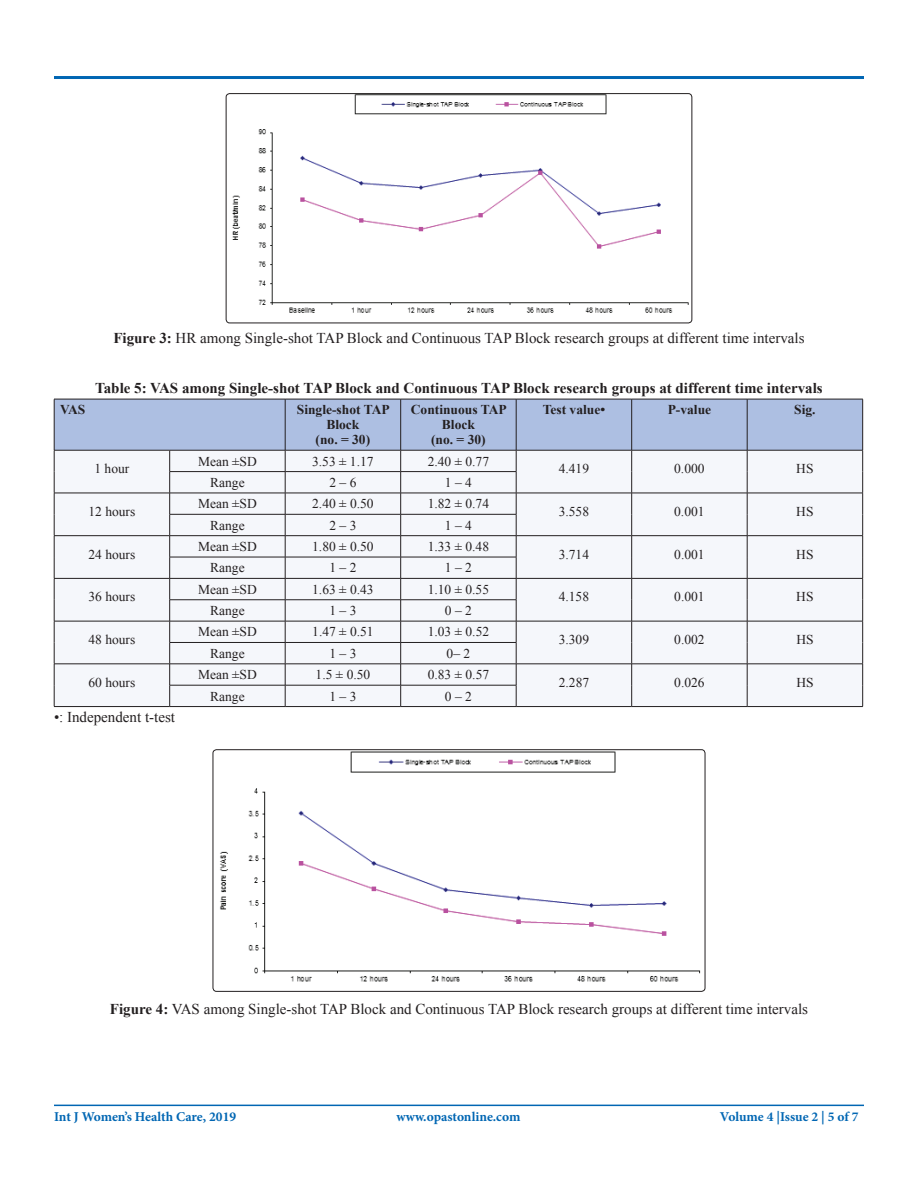
<style>
.page{position:relative;width:918px;height:1188px;background:#fff}
.page>*{position:absolute;margin:0;border:0;box-sizing:border-box;transform-origin:0 0}
.t1{font:15px "Times New Roman";color:#231f20}
.t2{font:700 15px "Times New Roman";color:#231f20}
.t3{font:13.5px "Times New Roman";color:#231f20}
.t4{font:700 13.5px/15px "Times New Roman";color:#231f20;text-align:center}
.t5{font:700 13.5px "Minion Pro";color:#0166b3}
.s1{font-weight:700}
</style>
<div class="page">
<hr style="left:54px;top:76px;width:810px;height:3px;background:#0166b3">
<hr style="left:54px;top:1105px;width:810px;height:1px;background:#0166b3">
<svg style="left:54px;top:399px;width:809px;height:307px"></svg>
<hr style="left:54px;top:706px;width:116px;height:1px;background:#231f20">
<hr style="left:170px;top:706px;width:115px;height:1px;background:#231f20">
<hr style="left:285px;top:706px;width:116px;height:1px;background:#231f20">
<hr style="left:401px;top:706px;width:115px;height:1px;background:#231f20">
<hr style="left:516px;top:706px;width:116px;height:1px;background:#231f20">
<hr style="left:632px;top:706px;width:115px;height:1px;background:#231f20">
<hr style="left:747px;top:706px;width:116px;height:1px;background:#231f20">
<img style="left:226px;top:94px;width:466px;height:229px">
<div style="left:226px;top:93px;width:466px;height:230px;border:1px solid #231f20;border-radius:4px"></div>
<img style="left:213px;top:750px;width:492px;height:241px">
<div style="left:213px;top:750px;width:492px;height:242px;border:1px solid #231f20;border-radius:4px"></div>
<p class="t1" style="left:113px;top:328px;width:693px"><span class="s1">Figure 3:</span> HR among Single-shot TAP Block and Continuous TAP Block research groups at different time intervals</p>
<p class="t2" style="left:95px;top:378px;width:729px">Table 5: VAS among Single-shot TAP Block and Continuous TAP Block research groups at different time intervals</p>
<p class="t4" style="left:60px;top:402px;width:27px">VAS</p>
<p class="t4" style="left:297px;top:402px;width:94px">Single-shot TAP<br>Block<br>(no. = 30)</p>
<p class="t4" style="left:411px;top:402px;width:97px">Continuous TAP<br>Block<br>(no. = 30)</p>
<p class="t4" style="left:543px;top:402px;width:64px">Test value•</p>
<p class="t4" style="left:668px;top:402px;width:45px">P-value</p>
<p class="t4" style="left:794px;top:402px;width:23px">Sig.</p>
<p class="t3" style="left:94px;top:459px;width:36px">1 hour</p>
<p class="t3" style="left:198px;top:452px;width:60px">Mean ±SD</p>
<p class="t3" style="left:312px;top:452px;width:63px">3.53 ± 1.17</p>
<p class="t3" style="left:428px;top:452px;width:63px">2.40 ± 0.77</p>
<p class="t3" style="left:559px;top:459px;width:32px">4.419</p>
<p class="t3" style="left:674px;top:459px;width:32px">0.000</p>
<p class="t3" style="left:796px;top:459px;width:19px">HS</p>
<p class="t3" style="left:210px;top:473px;width:36px">Range</p>
<p class="t3" style="left:329px;top:473px;width:28px">2 – 6</p>
<p class="t3" style="left:445px;top:473px;width:28px">1 – 4</p>
<p class="t3" style="left:88px;top:502px;width:48px">12 hours</p>
<p class="t3" style="left:198px;top:495px;width:60px">Mean ±SD</p>
<p class="t3" style="left:312px;top:495px;width:63px">2.40 ± 0.50</p>
<p class="t3" style="left:428px;top:495px;width:63px">1.82 ± 0.74</p>
<p class="t3" style="left:559px;top:502px;width:32px">3.558</p>
<p class="t3" style="left:674px;top:502px;width:32px">0.001</p>
<p class="t3" style="left:796px;top:502px;width:19px">HS</p>
<p class="t3" style="left:210px;top:516px;width:36px">Range</p>
<p class="t3" style="left:329px;top:516px;width:28px">2 – 3</p>
<p class="t3" style="left:445px;top:516px;width:28px">1 – 4</p>
<p class="t3" style="left:88px;top:545px;width:48px">24 hours</p>
<p class="t3" style="left:198px;top:537px;width:60px">Mean ±SD</p>
<p class="t3" style="left:312px;top:537px;width:63px">1.80 ± 0.50</p>
<p class="t3" style="left:428px;top:537px;width:63px">1.33 ± 0.48</p>
<p class="t3" style="left:559px;top:545px;width:32px">3.714</p>
<p class="t3" style="left:674px;top:545px;width:32px">0.001</p>
<p class="t3" style="left:796px;top:545px;width:19px">HS</p>
<p class="t3" style="left:210px;top:559px;width:36px">Range</p>
<p class="t3" style="left:329px;top:559px;width:28px">1 – 2</p>
<p class="t3" style="left:445px;top:559px;width:28px">1 – 2</p>
<p class="t3" style="left:89px;top:588px;width:48px">36 hours</p>
<p class="t3" style="left:198px;top:580px;width:60px">Mean ±SD</p>
<p class="t3" style="left:312px;top:580px;width:63px">1.63 ± 0.43</p>
<p class="t3" style="left:428px;top:580px;width:63px">1.10 ± 0.55</p>
<p class="t3" style="left:559px;top:588px;width:32px">4.158</p>
<p class="t3" style="left:674px;top:588px;width:32px">0.001</p>
<p class="t3" style="left:796px;top:588px;width:19px">HS</p>
<p class="t3" style="left:210px;top:602px;width:36px">Range</p>
<p class="t3" style="left:329px;top:602px;width:28px">1 – 3</p>
<p class="t3" style="left:445px;top:602px;width:28px">0 – 2</p>
<p class="t3" style="left:89px;top:630px;width:48px">48 hours</p>
<p class="t3" style="left:198px;top:623px;width:60px">Mean ±SD</p>
<p class="t3" style="left:312px;top:623px;width:63px">1.47 ± 0.51</p>
<p class="t3" style="left:428px;top:623px;width:63px">1.03 ± 0.52</p>
<p class="t3" style="left:559px;top:630px;width:32px">3.309</p>
<p class="t3" style="left:674px;top:630px;width:32px">0.002</p>
<p class="t3" style="left:796px;top:630px;width:19px">HS</p>
<p class="t3" style="left:210px;top:644px;width:36px">Range</p>
<p class="t3" style="left:329px;top:644px;width:28px">1 – 3</p>
<p class="t3" style="left:447px;top:644px;width:25px">0– 2</p>
<p class="t3" style="left:89px;top:673px;width:48px">60 hours</p>
<p class="t3" style="left:198px;top:666px;width:60px">Mean ±SD</p>
<p class="t3" style="left:316px;top:666px;width:56px">1.5 ± 0.50</p>
<p class="t3" style="left:428px;top:666px;width:63px">0.83 ± 0.57</p>
<p class="t3" style="left:559px;top:673px;width:32px">2.287</p>
<p class="t3" style="left:674px;top:673px;width:32px">0.026</p>
<p class="t3" style="left:796px;top:673px;width:19px">HS</p>
<p class="t3" style="left:210px;top:687px;width:36px">Range</p>
<p class="t3" style="left:329px;top:687px;width:28px">1 – 3</p>
<p class="t3" style="left:445px;top:687px;width:28px">0 – 2</p>
<p class="t1" style="left:54px;top:707px;width:123px">•: Independent t-test</p>
<p class="t1" style="left:110px;top:999px;width:700px"><span class="s1">Figure 4:</span> VAS among Single-shot TAP Block and Continuous TAP Block research groups at different time intervals</p>
<p class="t5" style="left:54px;top:1107px;width:184px">Int J Women’s Health Care, 2019</p>
<p class="t5" style="left:720px;top:1107px;width:140px">Volume 4 |Issue 2 | 5 of 7</p>
<p class="t5" style="left:396px;top:1107px;width:126px">www.opastonline.com</p>
</div>
